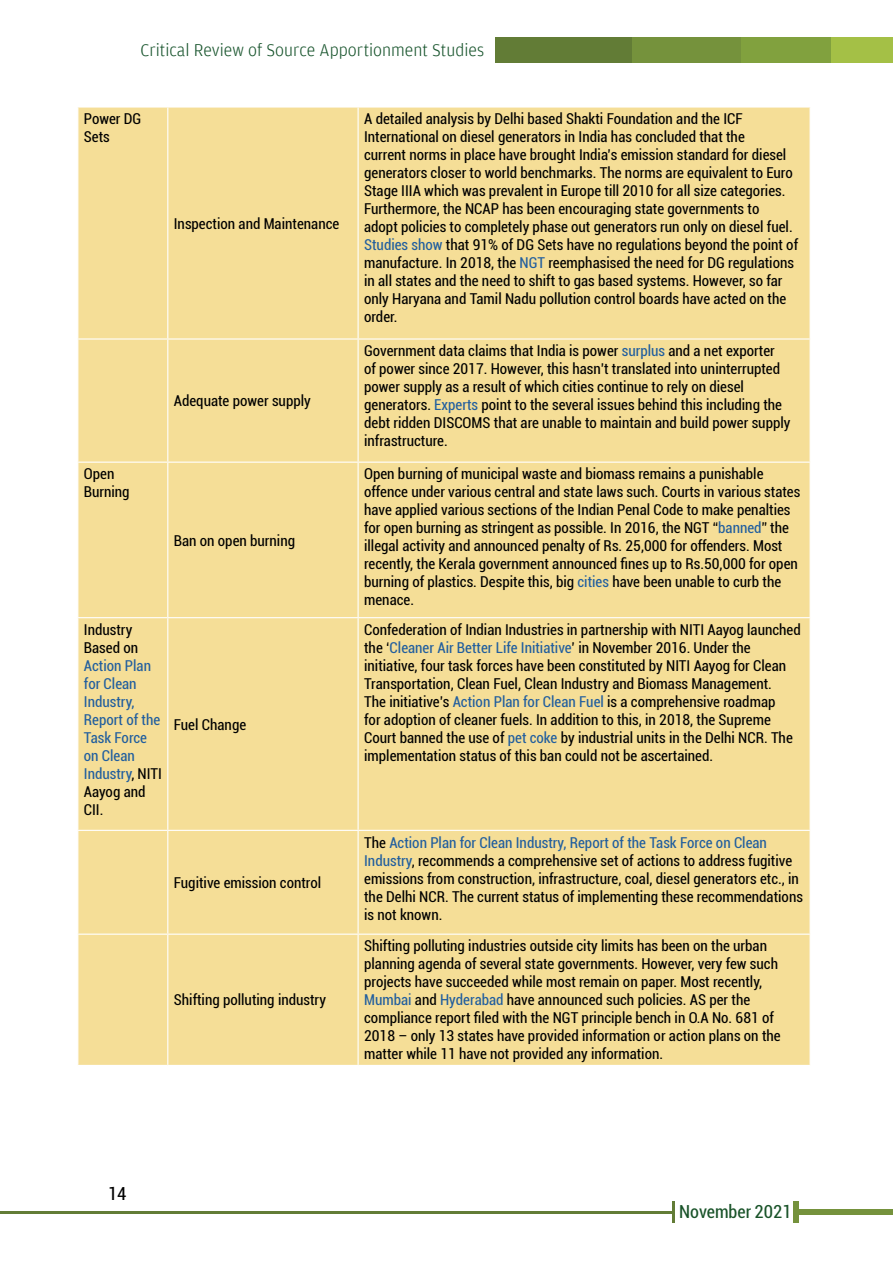
<style>
.page{position:relative;width:893px;height:1263px;background:#fff}
.page>*{position:absolute;margin:0;border:0;box-sizing:border-box;transform-origin:0 0}
.t1{font:300 18px "Amplitude";color:#16532b}
.t2{font:condensed 18px "Roboto";color:#195329}
.t3{font:condensed 18px "Roboto";color:#000}
.t4{font:condensed 15px/18px "Roboto";color:#000}
.t5{font:condensed 15px/18px "Roboto";color:#215e9e}
.s1{color:#000}
.s2{color:#215e9e}
</style>
<div class="page">
<div style="left:829px;top:37px;width:64px;height:26px;background:#a4c046"></div>
<div style="left:695px;top:37px;width:136px;height:26px;background:#81a13e"></div>
<div style="left:605px;top:37px;width:136px;height:26px;background:#75923c"></div>
<div style="left:495px;top:37px;width:136px;height:26px;background:#627c36"></div>
<hr style="left:0;top:1211px;width:673px;height:3px;background:#627c36">
<div style="left:798px;top:1210px;width:95px;height:5px;background:#75923c"></div>
<hr style="left:672px;top:1202px;width:3px;height:21px;background:#627c36">
<div style="left:794px;top:1202px;width:5px;height:21px;background:#75923c"></div>
<div style="left:78px;top:108px;width:732px;height:957px;background:#f5de97"></div>
<hr style="left:167px;top:108px;width:1px;height:230px;background:#fff">
<hr style="left:358px;top:108px;width:1px;height:230px;background:#fff">
<hr style="left:77px;top:338px;width:91px;height:2px;background:#fff">
<hr style="left:168px;top:338px;width:190px;height:2px;background:#fff">
<hr style="left:167px;top:340px;width:1px;height:122px;background:#fff">
<hr style="left:358px;top:338px;width:453px;height:2px;background:#fff">
<hr style="left:358px;top:340px;width:1px;height:122px;background:#fff">
<hr style="left:77px;top:462px;width:91px;height:1px;background:#fff">
<hr style="left:168px;top:462px;width:190px;height:1px;background:#fff">
<hr style="left:167px;top:463px;width:1px;height:154px;background:#fff">
<hr style="left:358px;top:462px;width:453px;height:1px;background:#fff">
<hr style="left:358px;top:463px;width:1px;height:154px;background:#fff">
<hr style="left:77px;top:617px;width:91px;height:1px;background:#fff">
<hr style="left:168px;top:617px;width:190px;height:1px;background:#fff">
<hr style="left:167px;top:618px;width:1px;height:212px;background:#fff">
<hr style="left:358px;top:617px;width:453px;height:1px;background:#fff">
<hr style="left:358px;top:618px;width:1px;height:212px;background:#fff">
<hr style="left:77px;top:830px;width:91px;height:1px;background:#fff">
<hr style="left:168px;top:830px;width:190px;height:1px;background:#fff">
<hr style="left:167px;top:831px;width:1px;height:102px;background:#fff">
<hr style="left:358px;top:830px;width:453px;height:1px;background:#fff">
<hr style="left:358px;top:831px;width:1px;height:102px;background:#fff">
<hr style="left:77px;top:933px;width:91px;height:2px;background:#fff">
<hr style="left:168px;top:933px;width:190px;height:2px;background:#fff">
<hr style="left:167px;top:935px;width:1px;height:130px;background:#fff">
<hr style="left:358px;top:933px;width:453px;height:2px;background:#fff">
<hr style="left:358px;top:935px;width:1px;height:130px;background:#fff">
<p class="t1" style="left:141px;top:40px;width:345px">Critical Review of Source Apportionment Studies</p>
<p class="t4" style="left:84px;top:109px;width:59px">Power DG<br>Sets</p>
<p class="t4" style="left:174px;top:214px;width:167px">Inspection and Maintenance</p>
<p class="t4" style="left:84px;top:464px;width:47px">Open<br>Burning</p>
<p class="t4" style="left:174px;top:391px;width:138px">Adequate power supply</p>
<p class="t4" style="left:174px;top:531px;width:123px">Ban on open burning</p>
<p class="t4" style="left:84px;top:620px;width:56px">Industry<br>Based on</p>
<p class="t5" style="left:84px;top:656px;width:79px">Action Plan for Clean<br>Industry,<br>Report of the<br>Task Force on Clean<br>Industry<span class="s1">, NITI<br>Aayog and<br>CII.</span></p>
<p class="t4" style="left:174px;top:715px;width:74px">Fuel Change</p>
<p class="t4" style="left:174px;top:873px;width:149px">Fugitive emission control</p>
<p class="t4" style="left:174px;top:990px;width:154px">Shifting polluting industry</p>
<p class="t4" style="left:364px;top:109px;width:436px">A detailed analysis by Delhi based Shakti Foundation and the ICF International on diesel generators in India has concluded that the<br>current norms in place have brought India’s emission standard for diesel generators closer to world benchmarks. The norms are equivalent to Euro Stage IIIA which was prevalent in Europe till 2010 for all size categories.<br>Furthermore, the NCAP has been encouraging state governments to<br>adopt policies to completely phase out generators run only on diesel fuel.<br><span class="s2">Studies show</span> that 91% of DG Sets have no regulations beyond the point of manufacture. In 2018, the <span class="s2">NGT</span> reemphasised the need for DG regulations in all states and the need to shift to gas based systems. However, so far only Haryana and Tamil Nadu pollution control boards have acted on the order.</p>
<p class="t4" style="left:364px;top:341px;width:428px">Government data claims that India is power <span class="s2">surplus</span> and a net exporter of power since 2017. However, this hasn’t translated into uninterrupted power supply as a result of which cities continue to rely on diesel generators. <span class="s2">Experts</span> point to the several issues behind this including the debt ridden DISCOMS that are unable to maintain and build power supply infrastructure.</p>
<p class="t4" style="left:364px;top:464px;width:438px">Open burning of municipal waste and biomass remains a punishable offence under various central and state laws such. Courts in various states have applied various sections of the Indian Penal Code to make penalties for open burning as stringent as possible. In 2016, the NGT “<span class="s2">banned</span>” the illegal activity and announced penalty of Rs. 25,000 for offenders. Most recently, the Kerala government announced fines up to Rs.50,000 for open burning of plastics. Despite this, big <span class="s2">cities</span> have been unable to curb the menace.</p>
<p class="t4" style="left:364px;top:620px;width:438px">Confederation of Indian Industries in partnership with NITI Aayog launched the ‘<span class="s2">Cleaner Air Better Life Initiative</span>’ in November 2016. Under the initiative, four task forces have been constituted by NITI Aayog for Clean Transportation, Clean Fuel, Clean Industry and Biomass Management.<br>The initiative’s <span class="s2">Action Plan for Clean Fuel</span> is a comprehensive roadmap<br>for adoption of cleaner fuels. In addition to this, in 2018, the Supreme Court banned the use of <span class="s2">pet coke</span> by industrial units in the Delhi NCR. The implementation status of this ban could not be ascertained.</p>
<p class="t4" style="left:364px;top:833px;width:440px">The <span class="s2">Action Plan for Clean Industry, Report of the Task Force on Clean Industry</span>, recommends a comprehensive set of actions to address fugitive emissions from construction, infrastructure, coal, diesel generators etc., in the Delhi NCR. The current status of implementing these recommendations is not known.</p>
<p class="t4" style="left:364px;top:936px;width:418px">Shifting polluting industries outside city limits has been on the urban planning agenda of several state governments. However, very few such projects have succeeded while most remain on paper. Most recently, <span class="s2">Mumbai</span> and <span class="s2">Hyderabad</span> have announced such policies. AS per the compliance report filed with the NGT principle bench in O.A No. 681 of 2018 – only 13 states have provided information or action plans on the matter while 11 have not provided any information.</p>
<p class="t3" style="left:108px;top:1181px;width:20px">14</p>
<p class="t2" style="left:679px;top:1199px;width:114px">November 2021</p>
</div>
